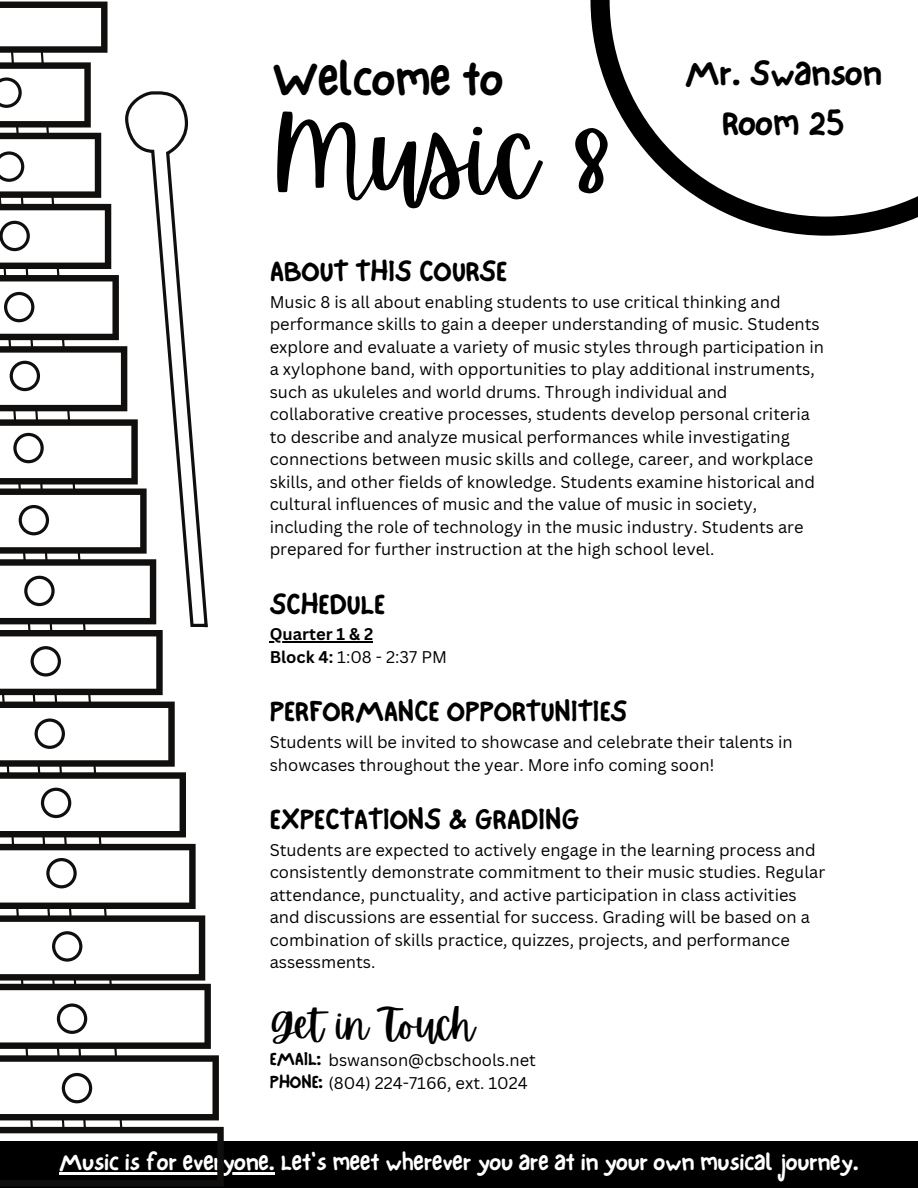
<style>
.page{position:relative;width:918px;height:1188px;background:#fff}
.page>*{position:absolute;margin:0;border:0;box-sizing:border-box;transform-origin:0 0}
.t1{font:107.25px "Apricots";color:#000}
.t2{font:48px "NF One Little Font Bold";color:#000}
.t3{font:40.5px "Apricots";color:#000}
.t4{font:36px "NF One Little Font Bold";color:#000}
.t5{font:30px "NF One Little Font Bold";color:#000}
.t6{font:24px "NF One Little Font Bold";color:#fff}
.t7{font:18.9px "NF One Little Font Bold";color:#000}
.t8{font:16.5px/22.5px "Canva Sans";color:#000}
.t9{font:700 16.5px "Canva Sans";color:#000}
.s1{font-weight:700}
</style>
<div class="page">
<div style="left:0;top:1141px;width:918px;height:47px;background:#000"></div>
<hr style="left:59px;top:1173px;width:216px;height:2px;background:#fff">
<svg style="left:590px;top:0;width:328px;height:236px"></svg>
<svg style="left:0;top:2px;width:224px;height:1184px"></svg>
<svg style="left:125px;top:91px;width:83px;height:536px"></svg>
<hr style="left:270px;top:642px;width:103px;height:1px;background:#000">
<p class="t2" style="left:272px;top:51px;width:233px">Welcome to</p>
<p class="t1" style="left:272px;top:95px;width:341px">Music 8</p>
<p class="t4" style="left:684px;top:52px;width:198px">Mr. Swanson</p>
<p class="t4" style="left:722px;top:101px;width:124px">Room 25</p>
<p class="t5" style="left:270px;top:253px;width:239px">ABOUT THIS COURSE</p>
<p class="t8" style="left:270px;top:290px;width:556px">Music 8 is all about enabling students to use critical thinking and performance skills to gain a deeper understanding of music. Students explore and evaluate a variety of music styles through participation in a xylophone band, with opportunities to play additional instruments, such as ukuleles and world drums. Through individual and collaborative creative processes, students develop personal criteria to describe and analyze musical performances while investigating connections between music skills and college, career, and workplace skills, and other fields of knowledge. Students examine historical and cultural influences of music and the value of music in society, including the role of technology in the music industry. Students are prepared for further instruction at the high school level.</p>
<p class="t5" style="left:270px;top:586px;width:117px">SCHEDULE</p>
<p class="t9" style="left:270px;top:623px;width:105px">Quarter 1 &amp; 2</p>
<p class="t8" style="left:270px;top:645px;width:179px"><span class="s1">Block 4:</span> 1:08 - 2:37 PM</p>
<p class="t5" style="left:270px;top:693px;width:359px">PERFORMANCE OPPORTUNITIES</p>
<p class="t8" style="left:270px;top:731px;width:525px">Students will be invited to showcase and celebrate their talents in showcases throughout the year. More info coming soon!</p>
<p class="t5" style="left:270px;top:801px;width:311px">EXPECTATIONS &amp; GRADING</p>
<p class="t8" style="left:270px;top:838px;width:557px">Students are expected to actively engage in the learning process and consistently demonstrate commitment to their music studies. Regular attendance, punctuality, and active participation in class activities and discussions are essential for success. Grading will be based on a combination of skills practice, quizzes, projects, and performance assessments.</p>
<p class="t3" style="left:270px;top:1002px;width:206px">Get in Touch</p>
<p class="t7" style="left:270px;top:1048px;width:53px">EMAIL:</p>
<p class="t8" style="left:329px;top:1049px;width:209px">bswanson@cbschools.net</p>
<p class="t7" style="left:270px;top:1070px;width:55px">PHONE:</p>
<p class="t8" style="left:329px;top:1071px;width:201px">(804) 224-7166, ext. 1024</p>
<p class="t6" style="left:59px;top:1148px;width:802px">Music is for everyone. Let's meet wherever you are at in your own musical journey.</p>
</div>
